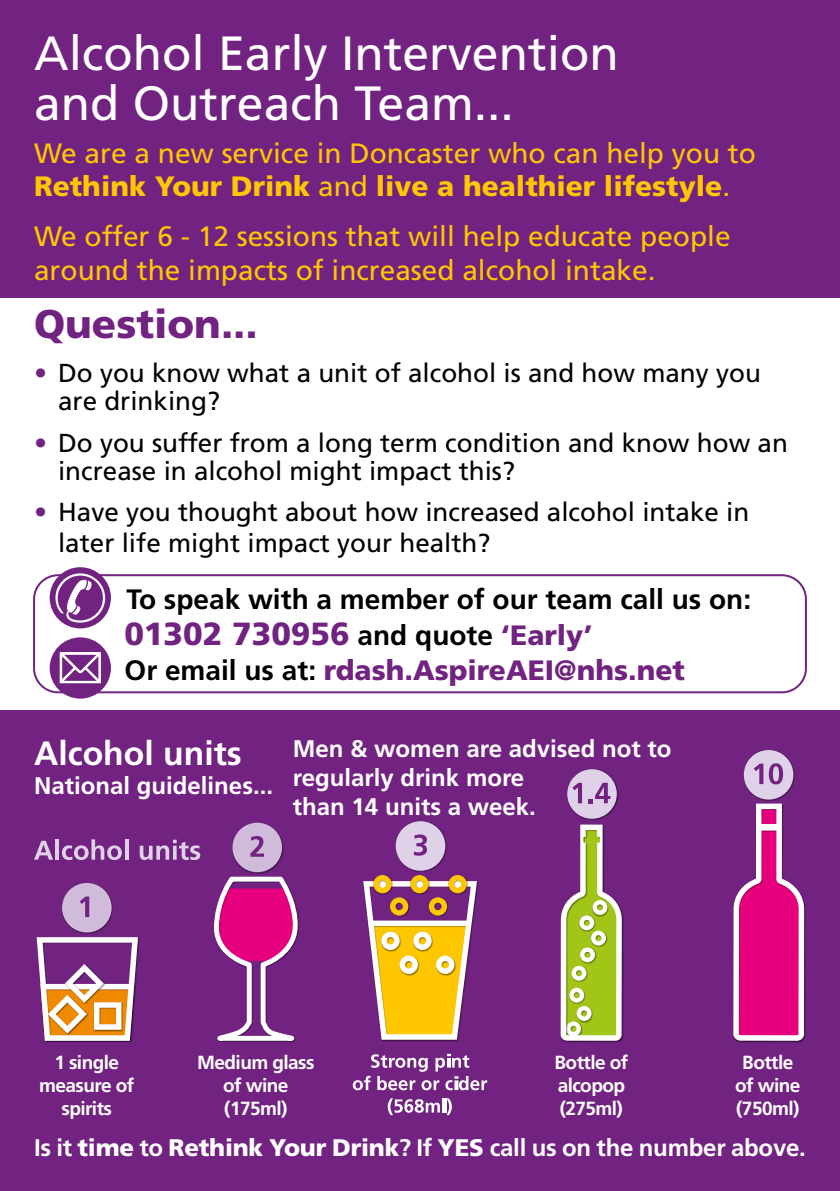
<style>
.page{position:relative;width:840px;height:1191px;background:#fff}
.page>*{position:absolute;margin:0;border:0;box-sizing:border-box;transform-origin:0 0}
.t1{font:48px/50px "Frutiger";color:#fff}
.t2{font:900 40px "Frutiger";color:#722381}
.t3{font:700 33.6px "Frutiger";color:#fff}
.t4{font:900 32px "Frutiger";color:#722381}
.t5{font:28px/33.6px "Frutiger";color:#fec700}
.t6{font:700 28px "Frutiger";color:#000}
.t7{font:900 28px "Frutiger";color:#722381}
.t8{font:26px/28px "Frutiger";color:#000}
.t9{font:700 24px/28.8px "Frutiger";color:#fff}
.t10{font:700 19px/22.8px "Frutiger";letter-spacing:-.03em;color:#fff;text-align:center}
.s1{font-weight:900}
.s2{font-weight:300;color:#722381}
.s3{font-weight:700;font-size:28px;color:#000}
.s4{font-size:28px}
.s5{font-weight:700;color:#000}
</style>
<div class="page">
<div style="left:0;top:0;width:839px;height:298px;background:#722381"></div>
<div style="left:0;top:710px;width:839px;height:481px;background:#722381"></div>
<svg style="left:34px;top:840px;width:19px;height:19px"></svg>
<hr style="left:55px;top:839px;width:4px;height:20px;background:#dfd2e8">
<svg style="left:62px;top:839px;width:60px;height:21px"></svg>
<hr style="left:125px;top:839px;width:3px;height:20px;background:#dfd2e8">
<svg style="left:140px;top:839px;width:60px;height:21px"></svg>
<svg style="left:352px;top:1053px;width:135px;height:37px"></svg>
<svg style="left:387px;top:1098px;width:52px;height:17px"></svg>
<hr style="left:442px;top:1098px;width:4px;height:14px;background:#fff">
<svg style="left:446px;top:1098px;width:5px;height:17px"></svg>
<div style="left:395px;top:821px;width:52px;height:51px;background:#000;opacity:.45"></div>
<div style="left:395px;top:821px;width:50px;height:49px;background:#dfd2e8;border-radius:50%"></div>
<svg style="left:413px;top:834px;width:14px;height:21px"></svg>
<div style="left:362px;top:881px;width:116px;height:160px;background:#000;opacity:.45"></div>
<svg style="left:363px;top:875px;width:113px;height:164px"></svg>
<svg style="left:214px;top:876px;width:84px;height:166px"></svg>
<div style="left:232px;top:822px;width:52px;height:51px;background:#000;opacity:.45"></div>
<div style="left:232px;top:822px;width:50px;height:50px;background:#d0bbdb;border-radius:50%"></div>
<svg style="left:250px;top:836px;width:14px;height:20px"></svg>
<div style="left:566px;top:769px;width:52px;height:51px;background:#000;opacity:.45"></div>
<div style="left:567px;top:769px;width:49px;height:49px;background:#dfd2e8;border-radius:50%"></div>
<svg style="left:572px;top:783px;width:9px;height:20px"></svg>
<svg style="left:588px;top:783px;width:22px;height:20px"></svg>
<div style="left:560px;top:824px;width:63px;height:218px;background:#000;opacity:.45"></div>
<svg style="left:560px;top:824px;width:61px;height:216px"></svg>
<div style="left:732px;top:803px;width:73px;height:239px;background:#000;opacity:.45"></div>
<svg style="left:733px;top:803px;width:70px;height:237px"></svg>
<div style="left:742px;top:750px;width:52px;height:51px;background:#000;opacity:.45"></div>
<div style="left:743px;top:750px;width:50px;height:49px;background:#dfd2e8;border-radius:50%"></div>
<svg style="left:754px;top:763px;width:28px;height:21px"></svg>
<div style="left:36px;top:937px;width:104px;height:105px;background:#000;opacity:.45"></div>
<div style="left:40px;top:983px;width:96px;height:59px;background:#000;opacity:.45"></div>
<svg style="left:37px;top:937px;width:101px;height:103px"></svg>
<div style="left:61px;top:883px;width:52px;height:51px;background:#000;opacity:.45"></div>
<div style="left:62px;top:883px;width:50px;height:49px;background:#d0bbdb;border-radius:50%"></div>
<svg style="left:80px;top:896px;width:9px;height:21px"></svg>
<div style="left:33px;top:574px;width:773px;height:119px;border:2px solid #722381;border-radius:24px"></div>
<div style="left:50px;top:567px;width:61px;height:61px;background:#722381;border-radius:50%"></div>
<div style="left:50px;top:637px;width:61px;height:61px;background:#722381;border-radius:50%"></div>
<svg style="left:55px;top:572px;width:50px;height:50px"></svg>
<h1 class="t1" style="left:34px;top:29px;width:586px">Alcohol Early Intervention and Outreach Team...</h1>
<p class="t5" style="left:34px;top:136px;width:723px">We are a new service in Doncaster who can help you to<br><span class="s1">Rethink Your Drink</span> and <span class="s1">live a healthier lifestyle</span>.</p>
<p class="t5" style="left:34px;top:220px;width:697px">We offer 6 - 12 sessions that will help educate people around the impacts of increased alcohol intake.</p>
<h2 class="t2" style="left:34px;top:300px;width:225px">Question...</h2>
<p class="t8" style="left:58px;top:359px;width:704px;text-indent:-24px"><span class="s2">•</span> Do you know what a unit of alcohol is and how many you are drinking?</p>
<p class="t8" style="left:58px;top:429px;width:731px;text-indent:-24px"><span class="s2">•</span> Do you suffer from a long term condition and know how an increase in alcohol might impact this?</p>
<p class="t8" style="left:58px;top:496px;width:692px;line-height:31.2px;text-indent:-24px"><span class="s2">•</span> Have you thought about how increased alcohol intake in later life might impact your health?</p>
<p class="t6" style="left:126px;top:583px;width:625px">To speak with a member of our team call us on:</p>
<p class="t4" style="left:124px;top:614px;width:469px">01302 730956 <span class="s3">and quote</span> <span class="s4">‘Early’</span></p>
<p class="t7" style="left:124px;top:653px;width:561px"><span class="s5">Or email us at:</span> rdash.AspireAEI@nhs.net</p>
<p class="t3" style="left:34px;top:733px;width:209px">Alcohol units</p>
<p class="t9" style="left:34px;top:770px;width:240px">National guidelines...</p>
<p class="t9" style="left:293px;top:734px;width:380px">Men &amp; women are advised not to regularly drink more<br>than 14 units a week.</p>
<p class="t10" style="left:39px;top:1051px;width:96px">1 single measure of spirits</p>
<p class="t10" style="left:197px;top:1051px;width:119px">Medium glass of wine (175ml)</p>
<p class="t10" style="left:554px;top:1051px;width:75px;text-align:left">Bottle of alcopop (275ml)</p>
<p class="t10" style="left:734px;top:1051px;width:67px">Bottle of wine (750ml)</p>
<p class="t9" style="left:34px;top:1133px;width:772px">Is it <span class="s1">time</span> to <span class="s1">Rethink Your Drink</span>? If <span class="s1">YES</span> call us on the number above.</p>
</div>
